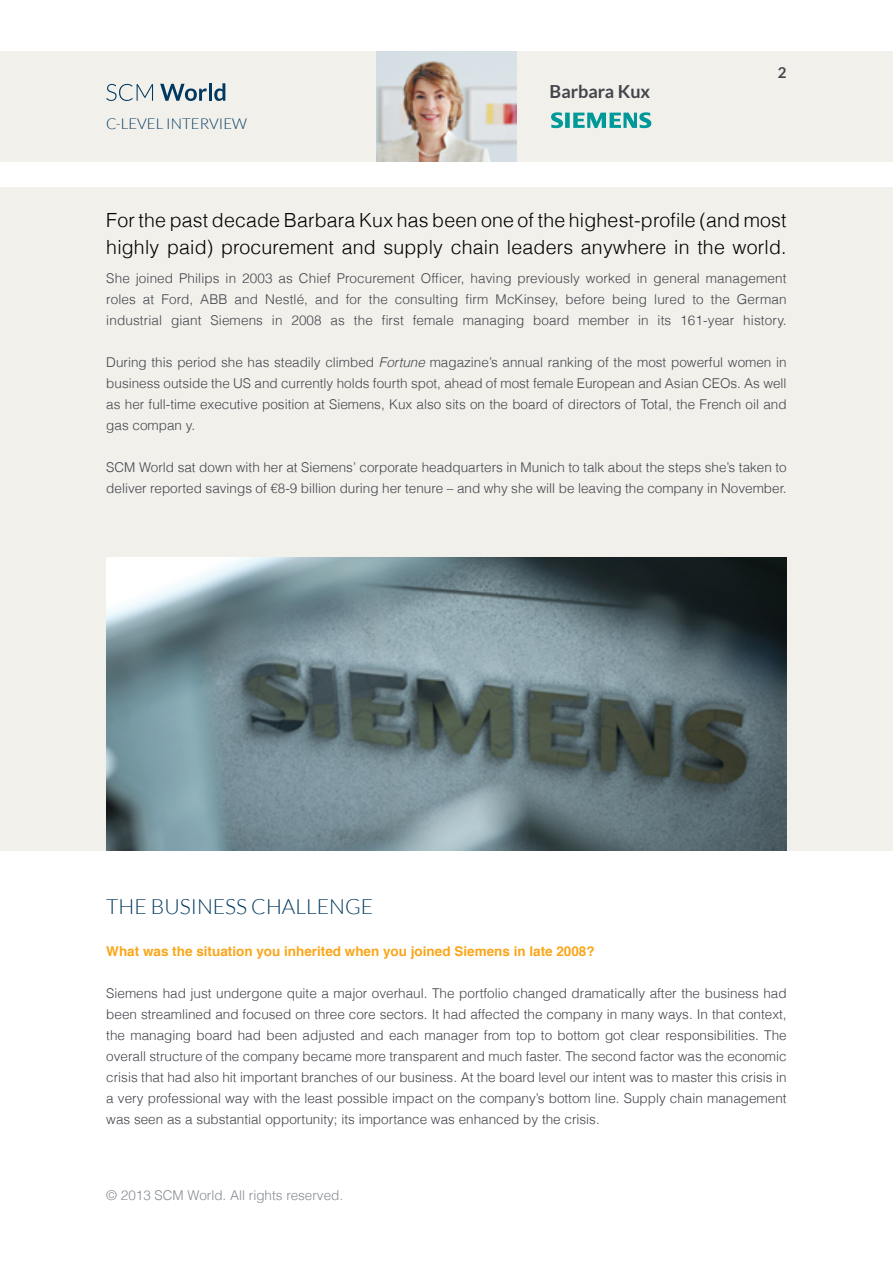
<style>
.page{position:relative;width:893px;height:1263px;background:#fff}
.page>*{position:absolute;margin:0;border:0;box-sizing:border-box;transform-origin:0 0}
.t1{font:300 21px "Lato";color:#003960}
.t2{font:300 19.5px/27px "Helvetica";letter-spacing:.01em;color:#000}
.t3{font:700 18px "Lato";color:#43454c}
.t4{font:300 15px "Lato";color:#003960}
.t5{font:700 15px "Lato";color:#43454c}
.t6{font:300 13.5px/21px "Helvetica";color:#43454c;text-align:justify}
.t7{font:700 13.5px "Helvetica";color:#faa61a}
.t8{font:300 13.5px "Helvetica";color:#878b93}
.s1{font-style:italic}
</style>
<div class="page">
<div style="left:0;top:51px;width:893px;height:111px;background:#f2f0eb"></div>
<img style="left:376px;top:51px;width:141px;height:111px">
<svg style="left:106px;top:84px;width:47px;height:17px"></svg>
<svg style="left:160px;top:84px;width:47px;height:17px"></svg>
<hr style="left:209px;top:83px;width:3px;height:18px;background:#003960">
<svg style="left:214px;top:83px;width:11px;height:18px"></svg>
<svg style="left:551px;top:112px;width:100px;height:16px"></svg>
<div style="left:0;top:187px;width:893px;height:663px;background:#f2f0eb"></div>
<img style="left:106px;top:557px;width:681px;height:293px">
<p class="t4" style="left:106px;top:116px;width:142px">C-LEVEL INTERVIEW</p>
<h3 class="t3" style="left:550px;top:81px;width:102px">Barbara Kux</h3>
<p class="t5" style="left:778px;top:64px;width:10px">2</p>
<h2 class="t2" style="left:106px;top:205px;width:682px">For the past decade Barbara Kux has been one of the highest-profile (and most highly paid) procurement and supply chain leaders anywhere in the world.</h2>
<p class="t6" style="left:106px;top:267px;width:682px">She joined Philips in 2003 as Chief Procurement Officer, having previously worked in general management roles at Ford, ABB and Nestlé, and for the consulting firm McKinsey, before being lured to the German industrial giant Siemens in 2008 as the first female managing board member in its 161-year history.</p>
<p class="t6" style="left:106px;top:351px;width:682px">During this period she has steadily climbed <span class="s1">Fortune</span> magazine’s annual ranking of the most powerful women in business outside the US and currently holds fourth spot, ahead of most female European and Asian CEOs. As well as her full-time executive position at Siemens, Kux also sits on the board of directors of Total, the French oil and gas compan y.</p>
<p class="t6" style="left:106px;top:456px;width:682px">SCM World sat down with her at Siemens’ corporate headquarters in Munich to talk about the steps she’s taken to deliver reported savings of €8-9 billion during her tenure – and why she will be leaving the company in November.</p>
<h1 class="t1" style="left:106px;top:895px;width:268px">THE BUSINESS CHALLENGE</h1>
<p class="t7" style="left:106px;top:940px;width:490px">What was the situation you inherited when you joined Siemens in late 2008?</p>
<p class="t6" style="left:106px;top:982px;width:682px">Siemens had just undergone quite a major overhaul. The portfolio changed dramatically after the business had been streamlined and focused on three core sectors. It had affected the company in many ways. In that context, the managing board had been adjusted and each manager from top to bottom got clear responsibilities. The overall structure of the company became more transparent and much faster. The second factor was the economic crisis that had also hit important branches of our business. At the board level our intent was to master this crisis in a very professional way with the least possible impact on the company’s bottom line. Supply chain management was seen as a substantial opportunity; its importance was enhanced by the crisis.</p>
<p class="t8" style="left:106px;top:1185px;width:238px">© 2013 SCM World. All rights reserved.</p>
</div>
